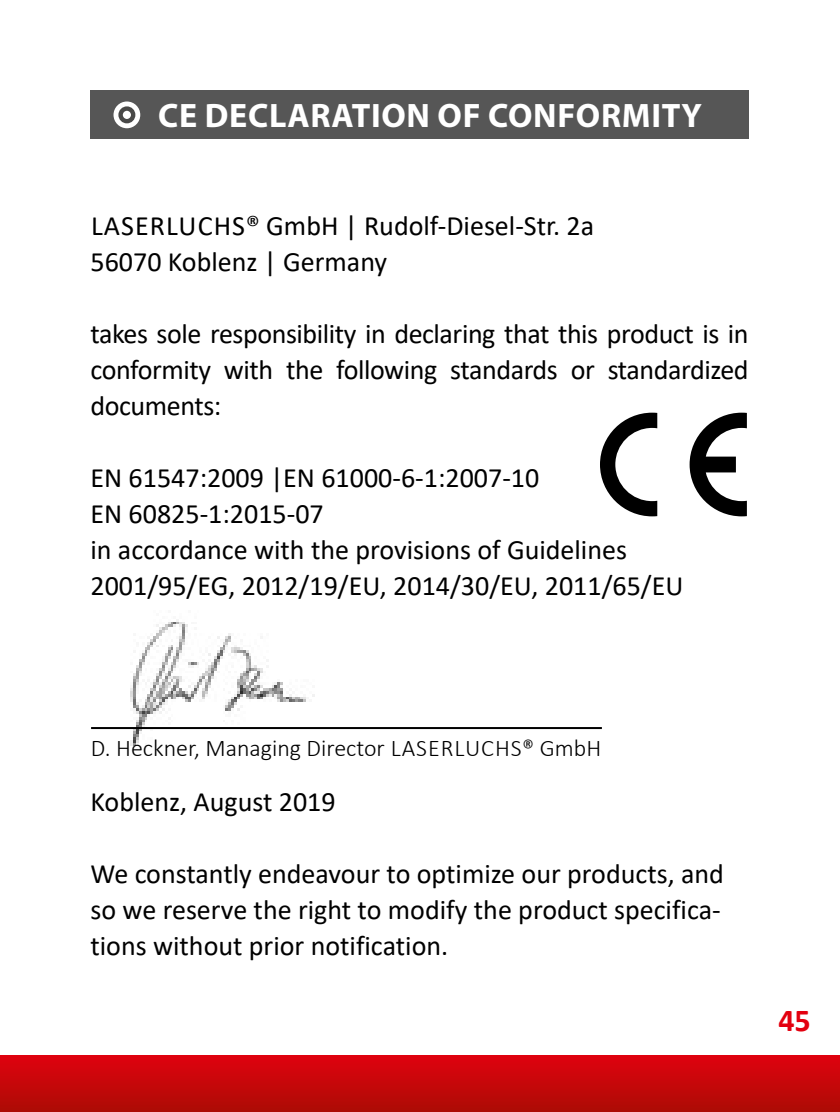
<style>
.page{position:relative;width:840px;height:1112px;background:#fff}
.page>*{position:absolute;margin:0;border:0;box-sizing:border-box;transform-origin:0 0}
.t1{font:700 34px "Myriad Pro";letter-spacing:.02em;color:#fff}
.t2{font:700 32px "Calibri";color:#e3000f}
.t3{font:28px/36px "Calibri";color:#000}
.t4{font:300 24px "Calibri";color:#000}
</style>
<div class="page">
<div style="left:91px;top:91px;width:657px;height:48px;background:#565656"></div>
<svg style="left:113px;top:101px;width:27px;height:27px"></svg>
<div style="left:118px;top:106px;width:17px;height:17px;border:4px solid #494948;border-radius:50%"></div>
<img style="left:91px;top:619px;width:246px;height:127px">
<svg style="left:600px;top:412px;width:57px;height:104px"></svg>
<svg style="left:689px;top:412px;width:57px;height:104px"></svg>
<hr style="left:91px;top:727px;width:510px;height:2px;background:#000">
<div style="left:0;top:1054px;width:839px;height:57px;background:linear-gradient(to bottom,#e1020f,#ad0c05)"></div>
<p class="t1" style="left:158px;top:93px;width:544px">CE DECLARATION OF CONFORMITY</p>
<p class="t3" style="left:90px;top:207px;width:505px">LASERLUCHS® GmbH | Rudolf-Diesel-Str. 2a<br>56070 Koblenz | Germany</p>
<p class="t3" style="left:90px;top:315px;width:659px;text-align:justify">takes sole responsibility in declaring that this product is in conformity with the following standards or standardized documents:</p>
<p class="t3" style="left:90px;top:459px;width:594px">EN 61547:2009 |EN 61000-6-1:2007-10<br>EN 60825-1:2015-07<br>in accordance with the provisions of Guidelines 2001/95/EG, 2012/19/EU, 2014/30/EU, 2011/65/EU</p>
<p class="t4" style="left:91px;top:733px;width:511px">D. Heckner, Managing Director LASERLUCHS® GmbH</p>
<p class="t3" style="left:90px;top:783px;width:246px">Koblenz, August 2019</p>
<p class="t3" style="left:90px;top:855px;width:634px;text-align:justify">We constantly endeavour to optimize our products, and so we reserve the right to modify the product specifica&shy;tions without prior notification.</p>
<p class="t2" style="left:777px;top:997px;width:34px">45</p>
</div>
